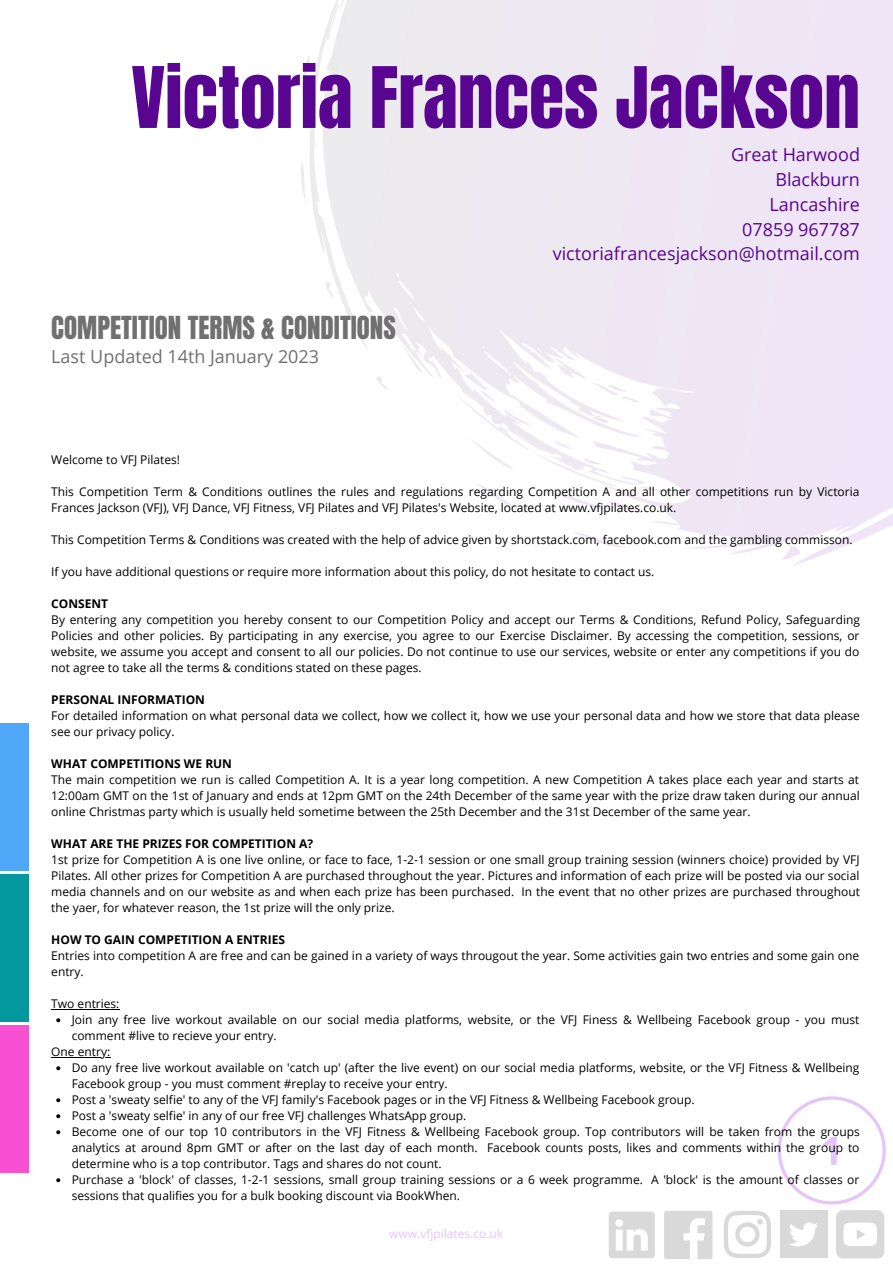
<style>
.page{position:relative;width:893px;height:1264px;background:#fff}
.page>*{position:absolute;margin:0;border:0;box-sizing:border-box;transform-origin:0 0}
.t1{font:72px "Anton";color:#580592}
.t2{font:27px "Anton";color:#707070}
.t3{font:18px/24.8px "Open Sans";color:#580592;text-align:right}
.t4{font:18px "Open Sans";color:#707070}
.t5{font:12px/16px "Open Sans";color:#000}
.t6{font:700 12px "Open Sans";color:#000}
.t7{font:12px "Open Sans";color:#e4c4fa}
</style>
<div class="page">
<svg style="left:301px;top:0;width:591px;height:566px;fill:#efe8f5"></svg>
<svg style="left:777px;top:1096px;width:108px;height:108px"></svg>
<svg style="left:56px;top:1018px;width:4px;height:4px"></svg>
<svg style="left:56px;top:1066px;width:4px;height:4px"></svg>
<svg style="left:56px;top:1098px;width:4px;height:4px"></svg>
<svg style="left:56px;top:1114px;width:4px;height:4px"></svg>
<svg style="left:56px;top:1130px;width:4px;height:4px"></svg>
<svg style="left:56px;top:1178px;width:4px;height:4px"></svg>
<hr style="left:51px;top:1009px;width:68px;height:1px;background:#000">
<hr style="left:51px;top:1057px;width:59px;height:1px;background:#000">
<svg style="left:724px;top:1211px;width:47px;height:46px"></svg>
<svg style="left:608px;top:1211px;width:46px;height:47px"></svg>
<div style="left:664px;top:1210px;width:48px;height:49px;background:#d9d9d9;border-radius:3px"></div>
<svg style="left:683px;top:1218px;width:21px;height:41px"></svg>
<div style="left:779px;top:1210px;width:48px;height:47px;background:#d9d9d9"></div>
<svg style="left:790px;top:1222px;width:28px;height:24px"></svg>
<svg style="left:836px;top:1210px;width:48px;height:48px"></svg>
<div style="left:0;top:1025px;width:28px;height:148px;background:#f850d3"></div>
<div style="left:0;top:874px;width:28px;height:147px;background:#03989e"></div>
<div style="left:0;top:723px;width:28px;height:147px;background:#50a7f8"></div>
<h1 class="t1" style="left:131px;top:46px;width:730px">Victoria Frances Jackson</h1>
<h3 class="t3" style="left:552px;top:142px;width:309px">Great Harwood<br>Blackburn<br>Lancashire<br>07859 967787 victoriafrancesjackson@hotmail.com</h3>
<h2 class="t2" style="left:51px;top:308px;width:346px">COMPETITION TERMS &amp; CONDITIONS</h2>
<h3 class="t4" style="left:51px;top:343px;width:269px">Last Updated 14th January 2023</h3>
<p class="t5" style="left:51px;top:452px;width:130px">Welcome to VFJ Pilates!</p>
<p class="t5" style="left:51px;top:484px;width:809px">This Competition Term &amp; Conditions outlines the rules and regulations regarding Competition A and all other competitions run by Victoria<br>Frances Jackson (VFJ), VFJ Dance, VFJ Fitness, VFJ Pilates and VFJ Pilates's Website, located at www.vfjpilates.co.uk.</p>
<p class="t5" style="left:51px;top:531px;width:802px">This Competition Terms &amp; Conditions was created with the help of advice given by shortstack.com, facebook.com and the gambling commisson.</p>
<p class="t5" style="left:51px;top:563px;width:604px">If you have additional questions or require more information about this policy, do not hesitate to contact us.</p>
<p class="t6" style="left:51px;top:595px;width:58px">CONSENT</p>
<p class="t5" style="left:51px;top:611px;width:810px;text-align:justify">By entering any competition you hereby consent to our Competition Policy and accept our Terms &amp; Conditions, Refund Policy, Safeguarding Policies and other policies. By participating in any exercise, you agree to our Exercise Disclaimer. By accessing the competition, sessions, or website, we assume you accept and consent to all our policies. Do not continue to use our services, website or enter any competitions if you do not agree to take all the terms &amp; conditions stated on these pages.</p>
<p class="t6" style="left:51px;top:691px;width:155px">PERSONAL INFORMATION</p>
<p class="t5" style="left:51px;top:707px;width:810px">For detailed information on what personal data we collect, how we collect it, how we use your personal data and how we store that data please see our privacy policy.</p>
<p class="t6" style="left:51px;top:755px;width:182px">WHAT COMPETITIONS WE RUN</p>
<p class="t5" style="left:51px;top:771px;width:810px;text-align:justify">The main competition we run is called Competition A. It is a year long competition. A new Competition A takes place each year and starts at 12:00am GMT on the 1st of January and ends at 12pm GMT on the 24th December of the same year with the prize draw taken during our annual online Christmas party which is usually held sometime between the 25th December and the 31st December of the same year.</p>
<p class="t6" style="left:51px;top:835px;width:263px">WHAT ARE THE PRIZES FOR COMPETITION A?</p>
<p class="t5" style="left:51px;top:851px;width:810px;text-align:justify">1st prize for Competition A is one live online, or face to face, 1-2-1 session or one small group training session (winners choice) provided by VFJ Pilates. All other prizes for Competition A are purchased throughout the year. Pictures and information of each prize will be posted via our social media channels and on our website as and when each prize has been purchased. In the event that no other prizes are purchased throughout the yaer, for whatever reason, the 1st prize will the only prize.</p>
<p class="t6" style="left:51px;top:931px;width:235px">HOW TO GAIN COMPETITION A ENTRIES</p>
<p class="t5" style="left:51px;top:947px;width:809px">Entries into competition A are free and can be gained in a variety of ways througout the year. Some activities gain two entries and some gain one entry.</p>
<p class="t5" style="left:51px;top:995px;width:70px">Two entries:</p>
<p class="t5" style="left:51px;top:1043px;width:60px">One entry:</p>
<p class="t5" style="left:72px;top:1011px;width:789px">Join any free live workout available on our social media platforms, website, or the VFJ Finess &amp; Wellbeing Facebook group - you must comment #live to recieve your entry.</p>
<p class="t5" style="left:72px;top:1059px;width:789px">Do any free live workout available on 'catch up' (after the live event) on our social media platforms, website, or the VFJ Fitness &amp; Wellbeing Facebook group - you must comment #replay to receive your entry.<br>Post a 'sweaty selfie' to any of the VFJ family's Facebook pages or in the VFJ Fitness &amp; Wellbeing Facebook group.<br>Post a 'sweaty selfie' in any of our free VFJ challenges WhatsApp group.<br>Become one of our top 10 contributors in the VFJ Fitness &amp; Wellbeing Facebook group. Top contributors will be taken from the groups analytics at around 8pm GMT or after on the last day of each month. Facebook counts posts, likes and comments within the group to determine who is a top contributor. Tags and shares do not count.<br>Purchase a 'block' of classes, 1-2-1 sessions, small group training sessions or a 6 week programme. A 'block' is the amount of classes or sessions that qualifies you for a bulk booking discount via BookWhen.</p>
<p class="t7" style="left:389px;top:1224px;width:115px">www.vfjpilates.co.uk</p>
</div>
